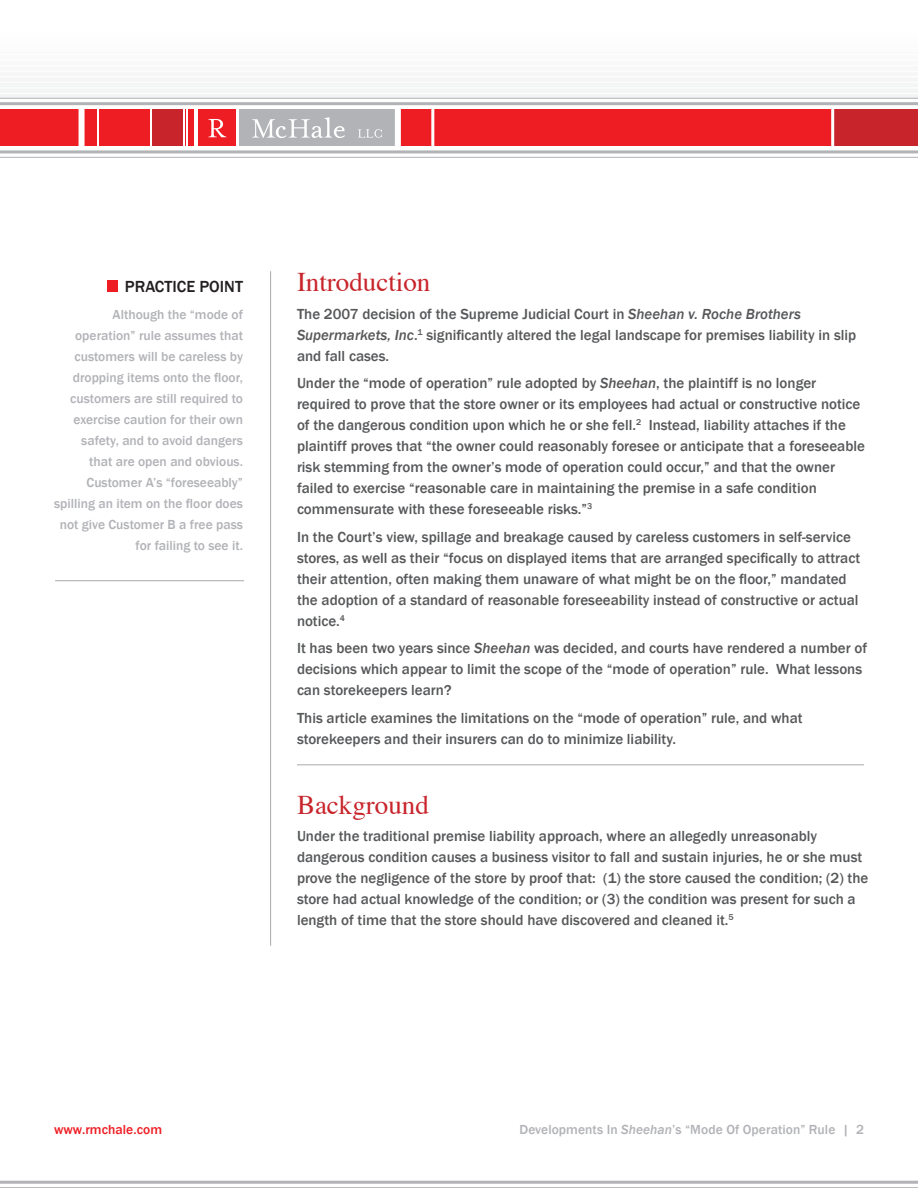
<style>
.page{position:relative;width:918px;height:1188px;background:#fff}
.page>*{position:absolute;margin:0;border:0;box-sizing:border-box;transform-origin:0 0}
.Section_Titles{font:27px "Times";color:#c8242b}
.Practice_Point{font:500 16.5px "Franklin Gothic";color:#231f20}
.Main_Content{font:500 15px/21px "Franklin Gothic";color:#57585a}
.Practice_Point-2{font:500 13.5px/21px "Franklin Gothic";color:#b2b3b7;text-align:right}
.t1{font:500 13.5px "Franklin Gothic";letter-spacing:.005em;color:#ee1d23}
.s1{font-style:italic}
</style>
<div class="page">
<div style="left:81px;top:110px;width:158px;height:36px;background:#ee1d23"></div>
<div style="left:152px;top:110px;width:32px;height:36px;background:#c8242b"></div>
<div style="left:237px;top:110px;width:158px;height:36px;background:#b2b3b7"></div>
<hr style="left:237px;top:110px;width:2px;height:36px;background:#fff">
<hr style="left:187px;top:110px;width:1px;height:36px;background:#fff">
<hr style="left:183px;top:110px;width:1px;height:36px;background:#fff">
<hr style="left:151px;top:110px;width:1px;height:36px;background:#fff">
<hr style="left:98px;top:110px;width:1px;height:36px;background:#fff">
<hr style="left:194px;top:110px;width:3px;height:36px;background:#fff">
<svg style="left:252px;top:117px;width:93px;height:21px"></svg>
<svg style="left:208px;top:119px;width:18px;height:18px"></svg>
<svg style="left:358px;top:129px;width:24px;height:9px"></svg>
<hr style="left:0;top:150px;width:918px;height:3px;background:#b2b3b7">
<hr style="left:0;top:157px;width:918px;height:1px;background:#b2b3b7">
<hr style="left:0;top:102px;width:918px;height:3px;background:#b2b3b7">
<hr style="left:0;top:98px;width:918px;height:1px;background:#b2b3b7">
<div style="left:0;top:110px;width:79px;height:36px;background:#ee1d23"></div>
<div style="left:397px;top:110px;width:521px;height:36px;background:#ee1d23"></div>
<div style="left:833px;top:110px;width:85px;height:36px;background:#c8242b"></div>
<hr style="left:831px;top:109px;width:3px;height:38px;background:#fff">
<div style="left:395px;top:109px;width:6px;height:38px;background:#fff"></div>
<hr style="left:431px;top:109px;width:3px;height:38px;background:#fff">
<div style="left:79px;top:109px;width:6px;height:38px;background:#fff"></div>
<hr style="left:270px;top:271px;width:1px;height:675px;background:#b2b3b7">
<hr style="left:0;top:1181px;width:918px;height:3px;background:#b2b3b7">
<hr style="left:0;top:1187px;width:918px;height:1px;background:#b2b3b7">
<hr style="left:297px;top:764px;width:567px;height:1px;background:#b2b3b7">
<div style="left:108px;top:281px;width:10px;height:11px;background:#ee1d23"></div>
<hr style="left:55px;top:580px;width:189px;height:1px;background:#b2b3b7">
<p class="Practice_Point" style="left:125px;top:276px;width:120px">PRACTICE POINT</p>
<p class="Practice_Point-2" style="left:54px;top:304px;width:190px">Although the “mode of operation” rule assumes that customers will be careless by dropping items onto the floor, customers are still required to exercise caution for their own safety, and to avoid dangers<br>that are open and obvious.<br>Customer A’s “foreseeably” spilling an item on the floor does not give Customer B a free pass for failing to see it.</p>
<p class="Section_Titles" style="left:297px;top:257px;width:135px">Introduction</p>
<p class="Main_Content" style="left:297px;top:304px;width:561px">The 2007 decision of the Supreme Judicial Court in <span class="s1">Sheehan v. Roche Brothers<br>Supermarkets, Inc</span>.<sup>1</sup> significantly altered the legal landscape for premises liability in slip and fall cases.</p>
<p class="Main_Content" style="left:297px;top:373px;width:570px">Under the “mode of operation” rule adopted by <span class="s1">Sheehan</span>, the plaintiff is no longer required to prove that the store owner or its employees had actual or constructive notice of the dangerous condition upon which he or she fell.<sup>2</sup> Instead, liability attaches if the plaintiff proves that “the owner could reasonably foresee or anticipate that a foreseeable risk stemming from the owner’s mode of operation could occur,” and that the owner failed to exercise “reasonable care in maintaining the premise in a safe condition commensurate with these foreseeable risks.”<sup>3</sup></p>
<p class="Main_Content" style="left:297px;top:527px;width:565px">In the Court’s view, spillage and breakage caused by careless customers in self-service stores, as well as their “focus on displayed items that are arranged specifically to attract their attention, often making them unaware of what might be on the floor,” mandated the adoption of a standard of reasonable foreseeability instead of constructive or actual notice.<sup>4</sup></p>
<p class="Main_Content" style="left:297px;top:638px;width:572px">It has been two years since <span class="s1">Sheehan</span> was decided, and courts have rendered a number of decisions which appear to limit the scope of the “mode of operation” rule. What lessons can storekeepers learn?</p>
<p class="Main_Content" style="left:297px;top:708px;width:507px">This article examines the limitations on the “mode of operation” rule, and what storekeepers and their insurers can do to minimize liability.</p>
<p class="Section_Titles" style="left:297px;top:780px;width:133px">Background</p>
<p class="Main_Content" style="left:297px;top:826px;width:573px">Under the traditional premise liability approach, where an allegedly unreasonably dangerous condition causes a business visitor to fall and sustain injuries, he or she must prove the negligence of the store by proof that: (1) the store caused the condition; (2) the store had actual knowledge of the condition; or (3) the condition was present for such a length of time that the store should have discovered and cleaned it.<sup>5</sup></p>
<p class="t1" style="left:54px;top:1121px;width:110px">www.rmchale.com</p>
<p class="Practice_Point-2" style="left:519px;top:1119px;width:346px">Developments In <span class="s1">Sheehan</span>’s “Mode Of Operation” Rule | 2</p>
</div>
